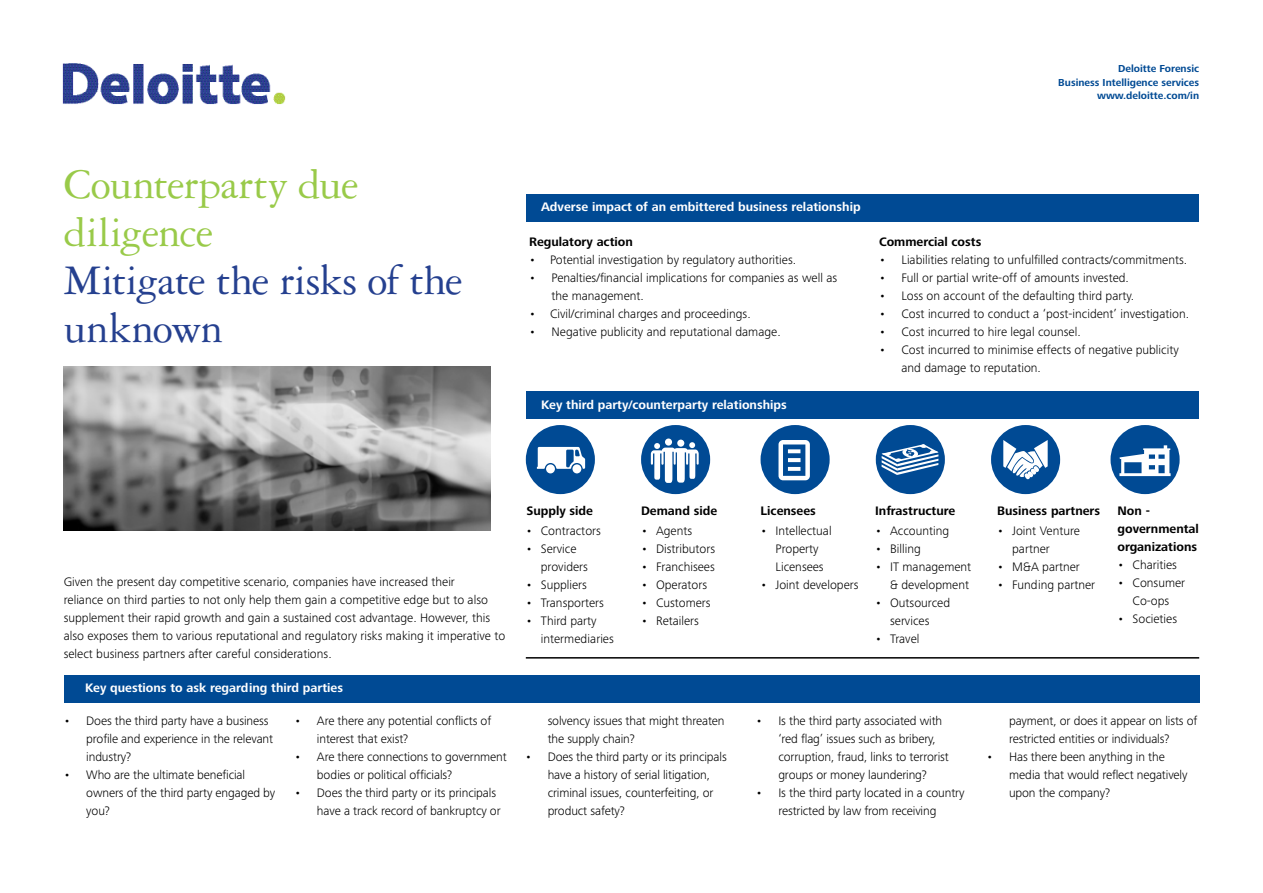
<style>
.page{position:relative;width:1263px;height:893px;background:#fff}
.page>*{position:absolute;margin:0;border:0;box-sizing:border-box;transform-origin:0 0}
.t1{font:45px/48px "Garamond 3 LT Std";letter-spacing:-.02em;color:#25408f}
.t2{font:45px/48px "Garamond 3 LT Std";letter-spacing:-.015em;color:#99ca49}
.t3{font:300 12.75px/18px "Frutiger Next Pro";color:#000}
.t4{font:700 12.75px "Frutiger Next Pro";color:#fff}
.t5{font:700 12.75px/18px "Frutiger Next Pro";color:#000}
.t6{font:700 10.5px/13.5px "Frutiger Next Pro";color:#004a94;text-align:right}
</style>
<div class="page">
<img style="left:62px;top:63px;width:224px;height:41px">
<div style="left:526px;top:194px;width:673px;height:28px;background:#004a94"></div>
<div style="left:526px;top:391px;width:673px;height:28px;background:#004a94"></div>
<div style="left:64px;top:675px;width:1135px;height:28px;background:#004a94"></div>
<div style="left:526px;top:425px;width:69px;height:69px;background:#004a94;border-radius:50%"></div>
<div style="left:641px;top:425px;width:69px;height:69px;background:#004a94;border-radius:50%"></div>
<div style="left:760px;top:425px;width:70px;height:69px;background:#004a94;border-radius:50%"></div>
<div style="left:876px;top:425px;width:69px;height:69px;background:#004a94;border-radius:50%"></div>
<div style="left:991px;top:425px;width:69px;height:69px;background:#004a94;border-radius:50%"></div>
<div style="left:1110px;top:425px;width:69px;height:69px;background:#004a94;border-radius:50%"></div>
<hr style="left:526px;top:657px;width:673px;height:2px;background:#000">
<img style="left:64px;top:367px;width:426px;height:164px">
<svg style="left:537px;top:447px;width:48px;height:26px"></svg>
<svg style="left:651px;top:438px;width:48px;height:45px"></svg>
<svg style="left:778px;top:440px;width:32px;height:40px"></svg>
<svg style="left:881px;top:444px;width:57px;height:31px"></svg>
<svg style="left:1003px;top:440px;width:45px;height:40px"></svg>
<svg style="left:1119px;top:445px;width:51px;height:31px"></svg>
<h1 class="t2" style="left:64px;top:160px;width:296px">Counterparty due diligence</h1>
<h1 class="t1" style="left:64px;top:256px;width:400px">Mitigate the risks of the unknown</h1>
<p class="t6" style="left:1058px;top:62px;width:142px">Deloitte Forensic<br>Business Intelligence services www.deloitte.com/in</p>
<p class="t4" style="left:541px;top:200px;width:321px">Adverse impact of an embittered business relationship</p>
<p class="t5" style="left:529px;top:233px;width:105px">Regulatory action</p>
<p class="t3" style="left:529px;top:251px;width:269px">• Potential investigation by regulatory authorities.</p>
<p class="t3" style="left:551px;top:269px;width:287px;text-indent:-23px">• Penalties/financial implications for companies as well as the management.</p>
<p class="t3" style="left:529px;top:305px;width:223px">• Civil/criminal charges and proceedings.</p>
<p class="t3" style="left:529px;top:323px;width:253px">• Negative publicity and reputational damage.</p>
<p class="t4" style="left:541px;top:397px;width:247px">Key third party/counterparty relationships</p>
<p class="t5" style="left:879px;top:233px;width:104px">Commercial costs</p>
<p class="t3" style="left:879px;top:251px;width:310px">• Liabilities relating to unfulfilled contracts/commitments.</p>
<p class="t3" style="left:879px;top:269px;width:251px">• Full or partial write-off of amounts invested.</p>
<p class="t3" style="left:879px;top:287px;width:257px">• Loss on account of the defaulting third party.</p>
<p class="t3" style="left:879px;top:305px;width:312px">• Cost incurred to conduct a ‘post-incident’ investigation.</p>
<p class="t3" style="left:879px;top:323px;width:203px">• Cost incurred to hire legal counsel.</p>
<p class="t3" style="left:901px;top:341px;width:279px;text-indent:-23px">• Cost incurred to minimise effects of negative publicity and damage to reputation.</p>
<p class="t3" style="left:64px;top:573px;width:443px">Given the present day competitive scenario, companies have increased their<br>reliance on third parties to not only help them gain a competitive edge but to also supplement their rapid growth and gain a sustained cost advantage. However, this also exposes them to various reputational and regulatory risks making it imperative to select business partners after careful considerations.</p>
<p class="t4" style="left:85px;top:680px;width:259px">Key questions to ask regarding third parties</p>
<p class="t3" style="left:86px;top:712px;width:188px;text-indent:-23px">• Does the third party have a business profile and experience in the relevant industry?</p>
<p class="t3" style="left:86px;top:766px;width:190px;text-indent:-23px">• Who are the ultimate beneficial owners of the third party engaged by you?</p>
<p class="t3" style="left:317px;top:712px;width:176px;text-indent:-23px">• Are there any potential conflicts of interest that exist?</p>
<p class="t3" style="left:317px;top:748px;width:191px;text-indent:-23px">• Are there connections to government bodies or political officials?</p>
<p class="t3" style="left:317px;top:784px;width:185px;text-indent:-23px">• Does the third party or its principals have a track record of bankruptcy or</p>
<p class="t5" style="left:526px;top:502px;width:68px">Supply side</p>
<p class="t5" style="left:641px;top:502px;width:78px">Demand side</p>
<p class="t5" style="left:760px;top:502px;width:57px">Licensees</p>
<p class="t5" style="left:875px;top:502px;width:82px">Infrastructure</p>
<p class="t5" style="left:997px;top:502px;width:105px">Business partners</p>
<p class="t5" style="left:1117px;top:502px;width:83px">Non - governmental organizations</p>
<p class="t3" style="left:1117px;top:556px;width:61px">• Charities</p>
<p class="t3" style="left:1117px;top:574px;width:69px;text-align:center">• Consumer<br>Co-ops</p>
<p class="t3" style="left:1117px;top:610px;width:61px">• Societies</p>
<p class="t3" style="left:760px;top:522px;width:73px;text-align:center">• Intellectual<br>Property<br>Licensees</p>
<p class="t3" style="left:760px;top:576px;width:99px">• Joint developers</p>
<p class="t3" style="left:875px;top:522px;width:76px">• Accounting</p>
<p class="t3" style="left:875px;top:540px;width:47px">• Billing</p>
<p class="t3" style="left:875px;top:558px;width:98px;text-align:right">• IT management &amp; development</p>
<p class="t3" style="left:875px;top:594px;width:76px;text-align:center">• Outsourced services</p>
<p class="t3" style="left:875px;top:630px;width:46px">• Travel</p>
<p class="t3" style="left:1012px;top:522px;width:69px;text-indent:-15px">• Joint Venture partner</p>
<p class="t3" style="left:997px;top:558px;width:84px">• M&amp;A partner</p>
<p class="t3" style="left:997px;top:576px;width:100px">• Funding partner</p>
<p class="t3" style="left:526px;top:522px;width:77px">• Contractors</p>
<p class="t3" style="left:541px;top:540px;width:49px;text-indent:-15px">• Service providers</p>
<p class="t3" style="left:526px;top:576px;width:63px">• Suppliers</p>
<p class="t3" style="left:526px;top:594px;width:80px">• Transporters</p>
<p class="t3" style="left:541px;top:612px;width:75px;text-indent:-15px">• Third party intermediaries</p>
<p class="t3" style="left:641px;top:522px;width:53px">• Agents</p>
<p class="t3" style="left:641px;top:540px;width:76px">• Distributors</p>
<p class="t3" style="left:641px;top:558px;width:75px">• Franchisees</p>
<p class="t3" style="left:641px;top:576px;width:68px">• Operators</p>
<p class="t3" style="left:641px;top:594px;width:71px">• Customers</p>
<p class="t3" style="left:641px;top:612px;width:59px">• Retailers</p>
<p class="t3" style="left:548px;top:712px;width:178px">solvency issues that might threaten the supply chain?</p>
<p class="t3" style="left:548px;top:748px;width:181px;text-indent:-23px">• Does the third party or its principals have a history of serial litigation, criminal issues, counterfeiting, or product safety?</p>
<p class="t3" style="left:778px;top:712px;width:172px;text-indent:-23px">• Is the third party associated with ‘red flag’ issues such as bribery, corruption, fraud, links to terrorist groups or money laundering?</p>
<p class="t3" style="left:756px;top:784px;width:210px;text-align:center">• Is the third party located in a country restricted by law from receiving</p>
<p class="t3" style="left:1009px;top:712px;width:190px">payment, or does it appear on lists of restricted entities or individuals?</p>
<p class="t3" style="left:1009px;top:748px;width:180px;text-indent:-23px">• Has there been anything in the media that would reflect negatively upon the company?</p>
</div>
